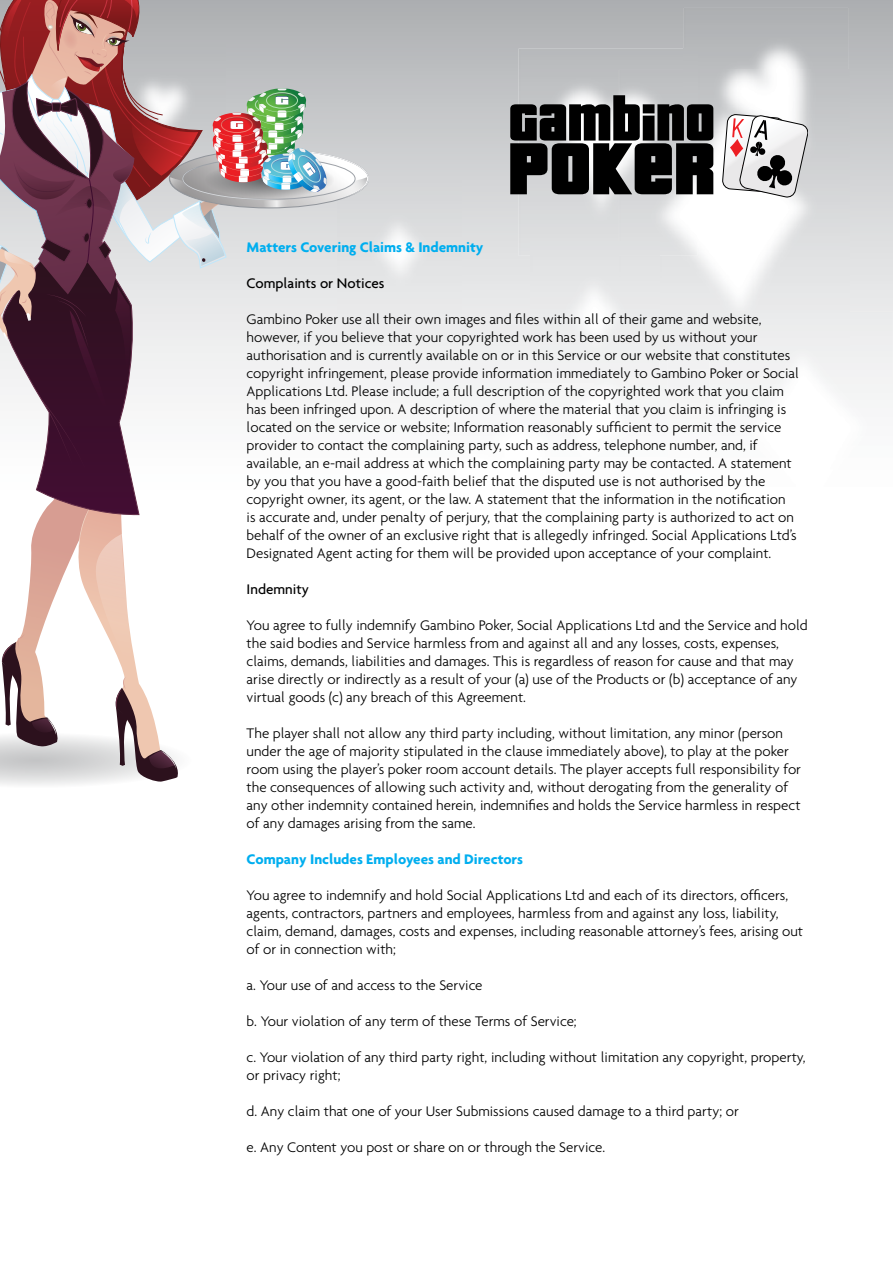
<style>
.page{position:relative;width:893px;height:1263px;background:#fff}
.page>*{position:absolute;margin:0;border:0;box-sizing:border-box;transform-origin:0 0}
.t1{font:300 15px/18px "Agenda";color:#000}
.t2{font:700 15px "Agenda";color:#00aeef}
.t3{font:500 15px "Agenda";color:#000}
</style>
<div class="page">
<svg style="left:369px;top:0;width:524px;height:400px"></svg>
<img style="left:528px;top:341px;width:139px;height:59px">
<img style="left:659px;top:70px;width:190px;height:284px">
<svg style="left:659px;top:341px;width:8px;height:13px"></svg>
<img style="left:531px;top:256px;width:128px;height:131px">
<img style="left:619px;top:341px;width:40px;height:13px">
<img style="left:369px;top:181px;width:92px;height:138px">
<img style="left:709px;top:312px;width:184px;height:88px">
<div style="left:709px;top:312px;width:140px;height:42px;background:#ededee"></div>
<img style="left:518px;top:49px;width:166px;height:207px">
<img style="left:619px;top:70px;width:79px;height:186px">
<div style="left:414px;top:384px;width:114px;height:16px;background:#f3f4f4"></div>
<img style="left:528px;top:384px;width:66px;height:16px">
<img style="left:531px;top:384px;width:63px;height:3px">
<img style="left:684px;top:8px;width:164px;height:62px">
<img style="left:698px;top:70px;width:150px;height:122px">
<img style="left:684px;top:49px;width:14px;height:46px">
<svg style="left:510px;top:95px;width:203px;height:99px"></svg>
<svg style="left:722px;top:114px;width:87px;height:84px"></svg>
<svg style="left:0;top:0;width:369px;height:785px"></svg>
<p class="t2" style="left:247px;top:238px;width:238px">Matters Covering Claims &amp; Indemnity</p>
<p class="t3" style="left:247px;top:274px;width:139px">Complaints or Notices</p>
<p class="t1" style="left:247px;top:310px;width:554px">Gambino Poker use all their own images and files within all of their game and website, however, if you believe that your copyrighted work has been used by us without your authorisation and is currently available on or in this Service or our website that constitutes copyright infringement, please provide information immediately to Gambino Poker or Social Applications Ltd. Please include; a full description of the copyrighted work that you claim has been infringed upon. A description of where the material that you claim is infringing is located on the service or website; Information reasonably sufficient to permit the service provider to contact the complaining party, such as address, telephone number, and, if available, an e-mail address at which the complaining party may be contacted. A statement by you that you have a good-faith belief that the disputed use is not authorised by the copyright owner, its agent, or the law. A statement that the information in the notification<br>is accurate and, under penalty of perjury, that the complaining party is authorized to act on behalf of the owner of an exclusive right that is allegedly infringed. Social Applications Ltd’s Designated Agent acting for them will be provided upon acceptance of your complaint.</p>
<p class="t3" style="left:247px;top:580px;width:64px">Indemnity</p>
<p class="t1" style="left:247px;top:616px;width:563px">You agree to fully indemnify Gambino Poker, Social Applications Ltd and the Service and hold the said bodies and Service harmless from and against all and any losses, costs, expenses, claims, demands, liabilities and damages. This is regardless of reason for cause and that may arise directly or indirectly as a result of your (a) use of the Products or (b) acceptance of any virtual goods (c) any breach of this Agreement.</p>
<p class="t1" style="left:247px;top:724px;width:556px">The player shall not allow any third party including, without limitation, any minor (person under the age of majority stipulated in the clause immediately above), to play at the poker room using the player’s poker room account details. The player accepts full responsibility for the consequences of allowing such activity and, without derogating from the generality of any other indemnity contained herein, indemnifies and holds the Service harmless in respect of any damages arising from the same.</p>
<p class="t2" style="left:247px;top:850px;width:278px">Company Includes Employees and Directors</p>
<p class="t1" style="left:247px;top:886px;width:558px">You agree to indemnify and hold Social Applications Ltd and each of its directors, officers, agents, contractors, partners and employees, harmless from and against any loss, liability, claim, demand, damages, costs and expenses, including reasonable attorney’s fees, arising out of or in connection with;</p>
<p class="t1" style="left:247px;top:976px;width:237px">a. Your use of and access to the Service</p>
<p class="t1" style="left:247px;top:1012px;width:332px">b. Your violation of any term of these Terms of Service;</p>
<p class="t1" style="left:247px;top:1048px;width:560px">c. Your violation of any third party right, including without limitation any copyright, property, or privacy right;</p>
<p class="t1" style="left:247px;top:1102px;width:494px">d. Any claim that one of your User Submissions caused damage to a third party; or</p>
<p class="t1" style="left:247px;top:1138px;width:360px">e. Any Content you post or share on or through the Service.</p>
</div>
